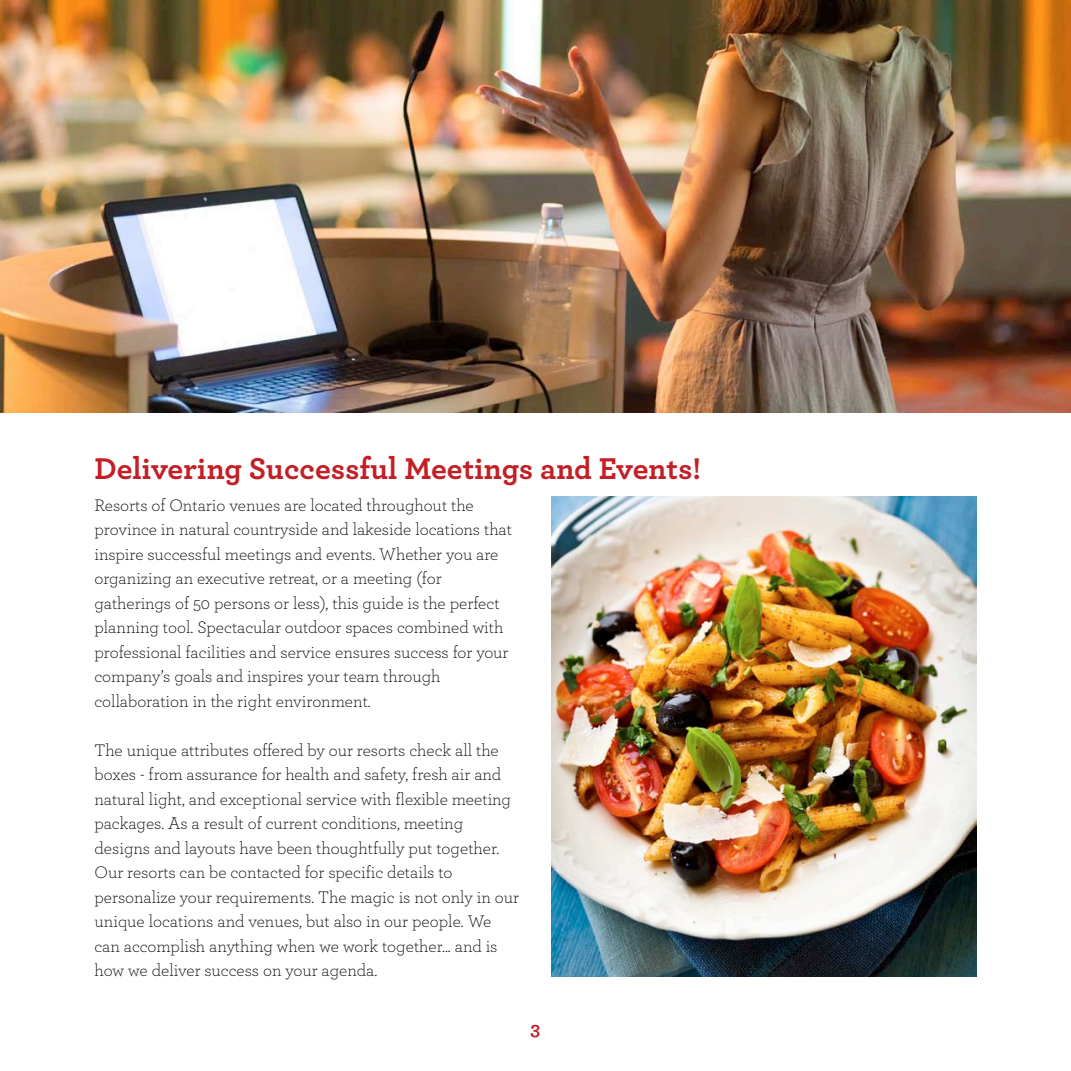
<style>
.page{position:relative;width:1071px;height:1071px;background:#fff}
.page>*{position:absolute;margin:0;border:0;box-sizing:border-box;transform-origin:0 0}
.t1{font:700 31.5px "Archer";color:#c22026}
.t2{font:700 19.25px "Archer";color:#c22026}
.t3{font:300 17.5px/24.5px "Archer";color:#000}
</style>
<div class="page">
<img style="left:0;top:0;width:1071px;height:412px">
<img style="left:551px;top:497px;width:425px;height:479px">
<p class="t1" style="left:94px;top:444px;width:608px">Delivering Successful Meetings and Events!</p>
<p class="t3" style="left:94px;top:492px;width:419px">Resorts of Ontario venues are located throughout the province in natural countryside and lakeside locations that inspire successful meetings and events. Whether you are organizing an executive retreat, or a meeting (for gatherings of 50 persons or less), this guide is the perfect planning tool. Spectacular outdoor spaces combined with professional facilities and service ensures success for your company’s goals and inspires your team through collaboration in the right environment.</p>
<p class="t3" style="left:94px;top:737px;width:426px">The unique attributes offered by our resorts check all the boxes - from assurance for health and safety, fresh air and natural light, and exceptional service with flexible meeting packages. As a result of current conditions, meeting designs and layouts have been thoughtfully put together.<br>Our resorts can be contacted for specific details to personalize your requirements. The magic is not only in our unique locations and venues, but also in our people. We can accomplish anything when we work together... and is how we deliver success on your agenda.</p>
<p class="t2" style="left:531px;top:1013px;width:11px">3</p>
</div>
